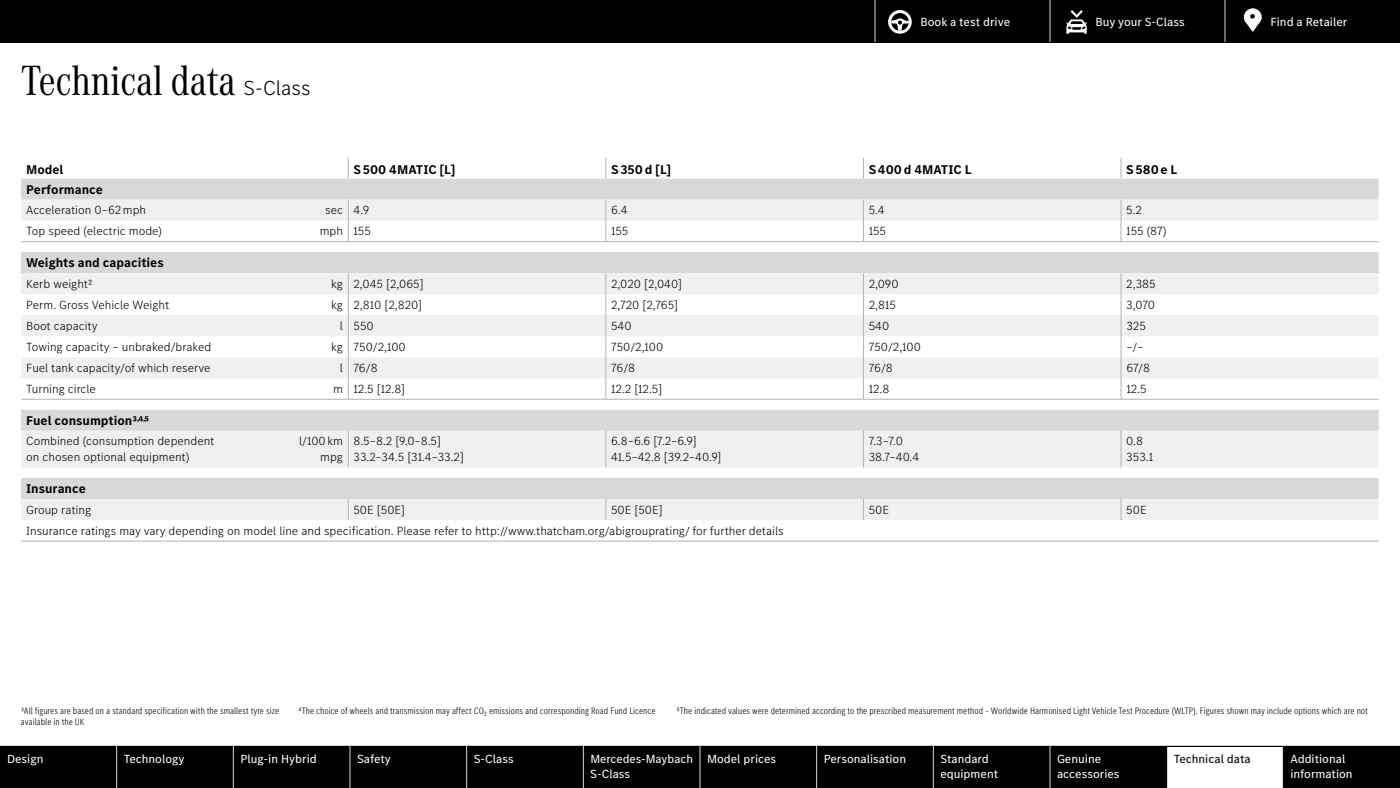
<style>
.page{position:relative;width:1400px;height:788px;background:#fff}
.page>*{position:absolute;margin:0;border:0;box-sizing:border-box;transform-origin:0 0}
.t1{font:43.75px "MB Corpo A Title Cond";color:#000}
.t2{font:700 13.12px "MB Corpo S Text";color:#000}
.t3{font:300 12.25px/15.8px "MB Corpo S Text";color:#000}
.t4{font:12.25px/14.7px "MB Corpo S Text";color:#fff}
.t5{font:12.25px "MB Corpo S Text";color:#000}
.t6{font:300 condensed 9.62px "MB Corpo S Text";color:#000}
.s1{font-family:"MB Corpo S Text";font-weight:300;font-size:21px}
</style>
<div class="page">
<svg style="left:21px;top:178px;width:1358px;height:22px;background:#d9d9d9"></svg>
<svg style="left:21px;top:200px;width:1358px;height:320px;fill:#f0f0f0"></svg>
<svg style="left:348px;top:158px;width:1px;height:20px"></svg>
<svg style="left:605px;top:158px;width:1px;height:20px"></svg>
<svg style="left:863px;top:200px;width:1px;height:41px"></svg>
<hr style="left:21px;top:241px;width:327px;height:1px;background:#b3b2b2">
<hr style="left:606px;top:241px;width:257px;height:1px;background:#b3b2b2">
<hr style="left:863px;top:241px;width:258px;height:1px;background:#b3b2b2">
<hr style="left:1121px;top:241px;width:258px;height:1px;background:#b3b2b2">
<svg style="left:863px;top:273px;width:1px;height:126px"></svg>
<hr style="left:863px;top:430px;width:1px;height:37px;background:#b3b2b2">
<svg style="left:863px;top:499px;width:1px;height:21px"></svg>
<hr style="left:21px;top:540px;width:327px;height:1px;background:#b3b2b2">
<hr style="left:348px;top:540px;width:258px;height:1px;background:#b3b2b2">
<hr style="left:606px;top:540px;width:257px;height:1px;background:#b3b2b2">
<hr style="left:863px;top:540px;width:258px;height:1px;background:#b3b2b2">
<hr style="left:1121px;top:540px;width:258px;height:1px;background:#b3b2b2">
<svg style="left:863px;top:158px;width:1px;height:20px"></svg>
<svg style="left:348px;top:200px;width:1px;height:41px"></svg>
<svg style="left:605px;top:200px;width:1px;height:41px"></svg>
<hr style="left:348px;top:241px;width:258px;height:1px;background:#b3b2b2">
<svg style="left:348px;top:273px;width:1px;height:126px"></svg>
<svg style="left:605px;top:273px;width:1px;height:126px"></svg>
<hr style="left:348px;top:430px;width:1px;height:37px;background:#b3b2b2">
<hr style="left:605px;top:430px;width:1px;height:37px;background:#b3b2b2">
<svg style="left:348px;top:499px;width:1px;height:21px"></svg>
<svg style="left:605px;top:499px;width:1px;height:21px"></svg>
<hr style="left:21px;top:399px;width:327px;height:1px;background:#b3b2b2">
<hr style="left:348px;top:399px;width:258px;height:1px;background:#b3b2b2">
<hr style="left:606px;top:399px;width:257px;height:1px;background:#b3b2b2">
<hr style="left:863px;top:399px;width:258px;height:1px;background:#b3b2b2">
<hr style="left:1121px;top:399px;width:258px;height:1px;background:#b3b2b2">
<svg style="left:1121px;top:200px;width:1px;height:41px"></svg>
<svg style="left:1121px;top:273px;width:1px;height:126px"></svg>
<hr style="left:1121px;top:430px;width:1px;height:37px;background:#b3b2b2">
<svg style="left:1121px;top:499px;width:1px;height:21px"></svg>
<svg style="left:1121px;top:158px;width:1px;height:20px"></svg>
<div style="left:0;top:0;width:1400px;height:42px;background:#000"></div>
<svg style="left:875px;top:0;width:387px;height:42px"></svg>
<svg style="left:0;top:746px;width:1400px;height:42px;background:#151515"></svg>
<hr style="left:116px;top:746px;width:1px;height:42px;background:#d8d8d8">
<hr style="left:233px;top:746px;width:1px;height:42px;background:#d8d8d8">
<hr style="left:350px;top:746px;width:1px;height:42px;background:#d8d8d8">
<hr style="left:466px;top:746px;width:1px;height:42px;background:#d8d8d8">
<hr style="left:583px;top:746px;width:1px;height:42px;background:#d8d8d8">
<hr style="left:700px;top:746px;width:1px;height:42px;background:#d8d8d8">
<hr style="left:816px;top:746px;width:1px;height:42px;background:#d8d8d8">
<hr style="left:933px;top:746px;width:1px;height:42px;background:#d8d8d8">
<hr style="left:1050px;top:746px;width:1px;height:42px;background:#d8d8d8">
<hr style="left:1166px;top:746px;width:1px;height:42px;background:#000">
<hr style="left:1283px;top:746px;width:1px;height:42px;background:#000">
<h1 class="t1" style="left:21px;top:51px;width:291px">Technical data <span class="s1">S-Class</span></h1>
<p class="t4" style="left:920px;top:14px;width:91px">Book a test drive</p>
<p class="t4" style="left:1096px;top:14px;width:91px">Buy your S-Class</p>
<p class="t4" style="left:1271px;top:14px;width:78px">Find a Retailer</p>
<p class="t2" style="left:26px;top:160px;width:39px">Model</p>
<p class="t2" style="left:353px;top:160px;width:104px">S 500 4MATIC [L]</p>
<p class="t2" style="left:611px;top:160px;width:62px">S 350 d [L]</p>
<p class="t2" style="left:869px;top:160px;width:104px">S 400 d 4MATIC L</p>
<p class="t2" style="left:1126px;top:160px;width:53px">S 580 e L</p>
<p class="t2" style="left:26px;top:181px;width:78px">Performance</p>
<p class="t3" style="left:26px;top:201px;width:121px">Acceleration 0–62 mph</p>
<p class="t3" style="left:325px;top:201px;width:46px">sec 4.9</p>
<p class="t3" style="left:611px;top:201px;width:18px">6.4</p>
<p class="t3" style="left:869px;top:201px;width:18px">5.4</p>
<p class="t3" style="left:1126px;top:201px;width:17px">5.2</p>
<p class="t3" style="left:26px;top:222px;width:137px">Top speed (electric mode)</p>
<p class="t3" style="left:320px;top:222px;width:53px">mph 155</p>
<p class="t3" style="left:611px;top:222px;width:19px">155</p>
<p class="t3" style="left:869px;top:222px;width:19px">155</p>
<p class="t3" style="left:1126px;top:222px;width:42px">155 (87)</p>
<p class="t2" style="left:26px;top:254px;width:139px">Weights and capacities</p>
<p class="t3" style="left:26px;top:275px;width:68px">Kerb weight²</p>
<p class="t3" style="left:331px;top:275px;width:94px">kg 2,045 [2,065]</p>
<p class="t3" style="left:611px;top:275px;width:72px">2,020 [2,040]</p>
<p class="t3" style="left:869px;top:275px;width:32px">2,090</p>
<p class="t3" style="left:1126px;top:275px;width:31px">2,385</p>
<p class="t3" style="left:26px;top:296px;width:144px">Perm. Gross Vehicle Weight</p>
<p class="t3" style="left:331px;top:296px;width:92px">kg 2,810 [2,820]</p>
<p class="t3" style="left:611px;top:296px;width:68px">2,720 [2,765]</p>
<p class="t3" style="left:869px;top:296px;width:29px">2,815</p>
<p class="t3" style="left:1126px;top:296px;width:30px">3,070</p>
<p class="t3" style="left:26px;top:317px;width:73px">Boot capacity</p>
<p class="t3" style="left:340px;top:317px;width:35px">l 550</p>
<p class="t3" style="left:611px;top:317px;width:22px">540</p>
<p class="t3" style="left:869px;top:317px;width:22px">540</p>
<p class="t3" style="left:1126px;top:317px;width:21px">325</p>
<p class="t3" style="left:26px;top:338px;width:187px">Towing capacity – unbraked/braked</p>
<p class="t3" style="left:331px;top:338px;width:76px">kg 750/2,100</p>
<p class="t3" style="left:611px;top:338px;width:54px">750/2,100</p>
<p class="t3" style="left:869px;top:338px;width:54px">750/2,100</p>
<p class="t3" style="left:1126px;top:338px;width:19px">–/–</p>
<p class="t3" style="left:26px;top:359px;width:186px">Fuel tank capacity/of which reserve</p>
<p class="t3" style="left:340px;top:359px;width:39px">l 76/8</p>
<p class="t3" style="left:611px;top:359px;width:26px">76/8</p>
<p class="t3" style="left:869px;top:359px;width:26px">76/8</p>
<p class="t3" style="left:1126px;top:359px;width:25px">67/8</p>
<p class="t3" style="left:26px;top:380px;width:71px">Turning circle</p>
<p class="t3" style="left:333px;top:380px;width:73px">m 12.5 [12.8]</p>
<p class="t3" style="left:611px;top:380px;width:53px">12.2 [12.5]</p>
<p class="t3" style="left:869px;top:380px;width:22px">12.8</p>
<p class="t3" style="left:1126px;top:380px;width:22px">12.5</p>
<p class="t2" style="left:26px;top:412px;width:124px">Fuel consumption³<sup>,</sup>⁴<sup>,</sup>⁵</p>
<p class="t3" style="left:26px;top:432px;width:190px">Combined (consumption dependent</p>
<p class="t3" style="left:299px;top:432px;width:45px">l/100 km</p>
<p class="t3" style="left:26px;top:448px;width:165px">on chosen optional equipment)</p>
<p class="t3" style="left:320px;top:448px;width:24px">mpg</p>
<p class="t3" style="left:353px;top:432px;width:112px">8.5–8.2 [9.0–8.5]<br>33.2–34.5 [31.4–33.2]</p>
<p class="t3" style="left:611px;top:432px;width:112px">6.8–6.6 [7.2–6.9]<br>41.5–42.8 [39.2–40.9]</p>
<p class="t3" style="left:869px;top:432px;width:52px">7.3–7.0<br>38.7–40.4</p>
<p class="t3" style="left:1126px;top:432px;width:28px">0.8<br>353.1</p>
<p class="t2" style="left:26px;top:480px;width:61px">Insurance</p>
<p class="t3" style="left:26px;top:501px;width:66px">Group rating</p>
<p class="t3" style="left:353px;top:501px;width:53px">50E [50E]</p>
<p class="t3" style="left:611px;top:501px;width:53px">50E [50E]</p>
<p class="t3" style="left:869px;top:501px;width:22px">50E</p>
<p class="t3" style="left:1126px;top:501px;width:22px">50E</p>
<p class="t3" style="left:26px;top:522px;width:759px">Insurance ratings may vary depending on model line and specification. Please refer to http://www.thatcham.org/abigrouprating/ for further details</p>
<p class="t6" style="left:21px;top:704px;width:260px">³All figures are based on a standard specification with the smallest tyre size</p>
<p class="t6" style="left:299px;top:704px;width:359px">⁴The choice of wheels and transmission may affect CO₂ emissions and corresponding Road Fund Licence</p>
<p class="t6" style="left:677px;top:704px;width:693px">⁵The indicated values were determined according to the prescribed measurement method – Worldwide Harmonised Light Vehicle Test Procedure (WLTP). Figures shown may include options which are not</p>
<p class="t6" style="left:21px;top:715px;width:65px">available in the UK</p>
<p class="t4" style="left:7px;top:751px;width:38px">Design</p>
<p class="t4" style="left:124px;top:751px;width:62px">Technology</p>
<p class="t4" style="left:240px;top:751px;width:78px">Plug-in Hybrid</p>
<p class="t4" style="left:357px;top:751px;width:36px">Safety</p>
<p class="t4" style="left:474px;top:751px;width:41px">S-Class</p>
<p class="t4" style="left:590px;top:751px;width:104px">Mercedes-Maybach<br>S-Class</p>
<p class="t4" style="left:707px;top:751px;width:71px">Model prices</p>
<p class="t4" style="left:824px;top:751px;width:84px">Personalisation</p>
<p class="t4" style="left:940px;top:751px;width:59px">Standard equipment</p>
<p class="t4" style="left:1057px;top:751px;width:64px">Genuine accessories</p>
<p class="t5" style="left:1174px;top:750px;width:79px">Technical data</p>
<p class="t4" style="left:1290px;top:751px;width:64px">Additional information</p>
</div>
